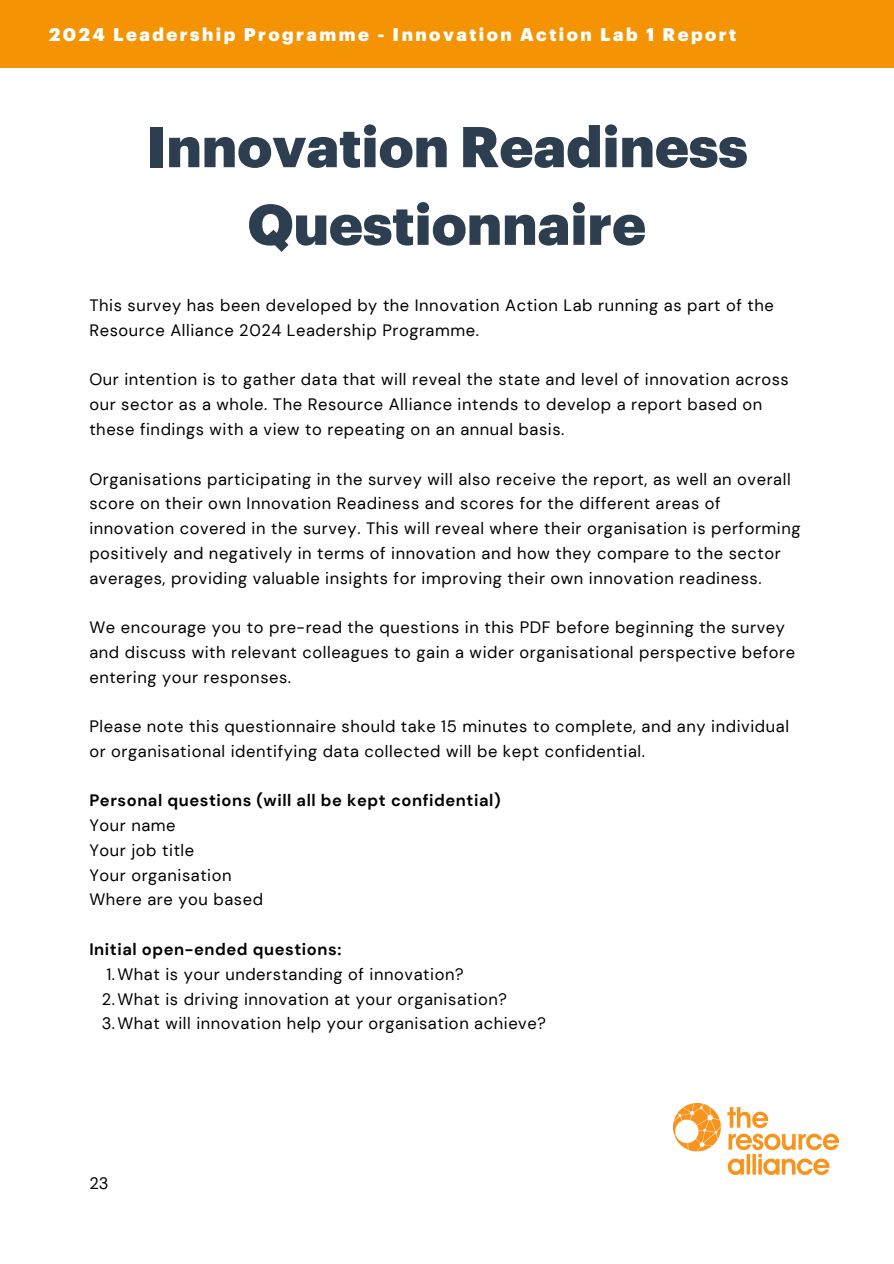
<style>
.page{position:relative;width:894px;height:1264px;background:#fff}
.page>*{position:absolute;margin:0;border:0;box-sizing:border-box;transform-origin:0 0}
.t1{font:900 56.25px/77.7px "Graphik";color:#2c3e50;text-align:center}
.t2{font:900 18px "Graphik";letter-spacing:.135em;color:#fff}
.t3{font:16.5px/24.8px "DM Sans";letter-spacing:.035em;color:#000}
.t4{font:700 16.5px "DM Sans";letter-spacing:.035em;color:#000}
</style>
<div class="page">
<div style="left:0;top:0;width:893px;height:68px;background:#f49404"></div>
<img style="left:673px;top:1103px;width:165px;height:71px">
<p class="t2" style="left:49px;top:26px;width:688px">2024 Leadership Programme - Innovation Action Lab 1 Report</p>
<p class="t1" style="left:146px;top:110px;width:603px">Innovation Readiness<br>Questionnaire</p>
<h2 class="t3" style="left:89px;top:293px;width:685px">This survey has been developed by the Innovation Action Lab running as part of the<br>Resource Alliance 2024 Leadership Programme.</h2>
<h1 class="t3" style="left:89px;top:367px;width:700px">Our intention is to gather data that will reveal the state and level of innovation across our sector as a whole. The Resource Alliance intends to develop a report based on these findings with a view to repeating on an annual basis.</h1>
<p class="t3" style="left:89px;top:466px;width:712px">Organisations participating in the survey will also receive the report, as well an overall score on their own Innovation Readiness and scores for the different areas of innovation covered in the survey. This will reveal where their organisation is performing positively and negatively in terms of innovation and how they compare to the sector averages, providing valuable insights for improving their own innovation readiness.</p>
<p class="t3" style="left:89px;top:615px;width:707px">We encourage you to pre-read the questions in this PDF before beginning the survey and discuss with relevant colleagues to gain a wider organisational perspective before entering your responses.</p>
<p class="t3" style="left:89px;top:714px;width:701px">Please note this questionnaire should take 15 minutes to complete, and any individual or organisational identifying data collected will be kept confidential.</p>
<p class="t4" style="left:89px;top:790px;width:412px">Personal questions (will all be kept confidential)</p>
<p class="t3" style="left:89px;top:813px;width:88px">Your name</p>
<p class="t3" style="left:89px;top:838px;width:106px">Your job title</p>
<p class="t3" style="left:89px;top:862px;width:144px">Your organisation</p>
<p class="t3" style="left:89px;top:887px;width:175px">Where are you based</p>
<p class="t4" style="left:89px;top:938px;width:253px">Initial open-ended questions:</p>
<p class="t3" style="left:106px;top:961px;width:358px">1.What is your understanding of innovation?</p>
<h2 class="t3" style="left:102px;top:986px;width:406px">2.What is driving innovation at your organisation?</h2>
<p class="t3" style="left:102px;top:1011px;width:445px">3.What will innovation help your organisation achieve?</p>
<p class="t3" style="left:89px;top:1171px;width:21px">23</p>
</div>
